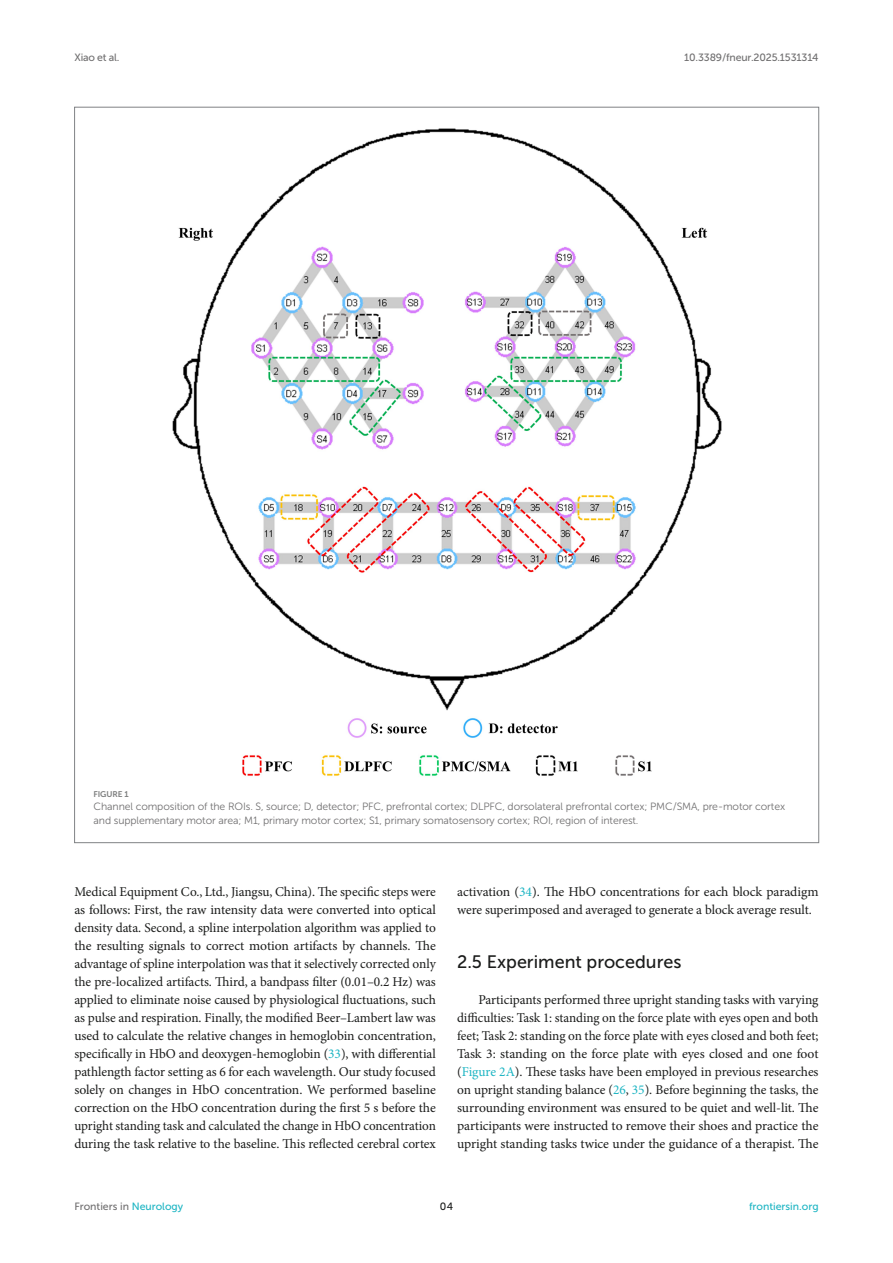
<style>
.page{position:relative;width:893px;height:1263px;background:#fff}
.page>*{position:absolute;margin:0;border:0;box-sizing:border-box;transform-origin:0 0}
.HEAD_2{font:18px "Museo Sans 500";color:#1b1c1b}
.TEXT{font:13.5px/18px "Minion Pro";letter-spacing:-.005em;color:#1b1c1b;text-align:justify}
.FIG_LEG{font:10.5px/13.5px "Museo Sans 300";letter-spacing:-.01em;color:#706f70}
.t1{font:10.5px "Museo Sans 500";letter-spacing:-.015em;color:#706f70}
.t2{font:10.5px "Museo Sans 500";color:#1db5c3}
.t3{font:10.5px "Museo Sans 500";color:#1b1c1b}
.FIG_HD{font:8.25px "Museo Sans 700";letter-spacing:-.01em;color:#7e7f7f}
.s1{color:#1db5c3}
</style>
<div class="page">
<img style="left:172px;top:128px;width:550px;height:648px">
<p class="t1" style="left:74px;top:52px;width:47px">Xiao et al.</p>
<p class="t1" style="left:684px;top:52px;width:136px">10.3389/fneur.2025.1531314</p>
<p class="FIG_HD" style="left:94px;top:789px;width:37px">FIGURE 1</p>
<p class="FIG_LEG" style="left:94px;top:800px;width:693px">Channel composition of the ROIs. S, source; D, detector; PFC, prefrontal cortex; DLPFC, dorsolateral prefrontal cortex; PMC/SMA, pre-motor cortex and supplementary motor area; M1, primary motor cortex; S1, primary somatosensory cortex; ROI, region of interest.</p>
<p class="TEXT" style="left:74px;top:883px;width:363px">Medical Equipment Co., Ltd., Jiangsu, China). The specific steps were as follows: First, the raw intensity data were converted into optical density data. Second, a spline interpolation algorithm was applied to the resulting signals to correct motion artifacts by channels. The advantage of spline interpolation was that it selectively corrected only the pre-localized artifacts. Third, a bandpass filter (0.01–0.2 Hz) was applied to eliminate noise caused by physiological fluctuations, such as pulse and respiration. Finally, the modified Beer–Lambert law was used to calculate the relative changes in hemoglobin concentration, specifically in HbO and deoxygen-hemoglobin (<span class="s1">33</span>), with differential pathlength factor setting as 6 for each wavelength. Our study focused solely on changes in HbO concentration. We performed baseline correction on the HbO concentration during the first 5 s before the upright standing task and calculated the change in HbO concentration during the task relative to the baseline. This reflected cerebral cortex</p>
<p class="TEXT" style="left:457px;top:883px;width:363px">activation (<span class="s1">34</span>). The HbO concentrations for each block paradigm were superimposed and averaged to generate a block average result.</p>
<p class="HEAD_2" style="left:457px;top:952px;width:226px">2.5 Experiment procedures</p>
<p class="TEXT" style="left:457px;top:991px;width:363px;text-indent:21px">Participants performed three upright standing tasks with varying difficulties: Task 1: standing on the force plate with eyes open and both feet; Task 2: standing on the force plate with eyes closed and both feet; Task 3: standing on the force plate with eyes closed and one foot (<span class="s1">Figure 2A</span>). These tasks have been employed in previous researches on upright standing balance (<span class="s1">26</span>, <span class="s1">35</span>). Before beginning the tasks, the surrounding environment was ensured to be quiet and well-lit. The participants were instructed to remove their shoes and practice the upright standing tasks twice under the guidance of a therapist. The</p>
<p class="t1" style="left:74px;top:1200px;width:110px">Frontiers in <span class="s1">Neurology</span></p>
<p class="t3" style="left:440px;top:1200px;width:15px">04</p>
<p class="t2" style="left:749px;top:1200px;width:71px">frontiersin.org</p>
</div>
